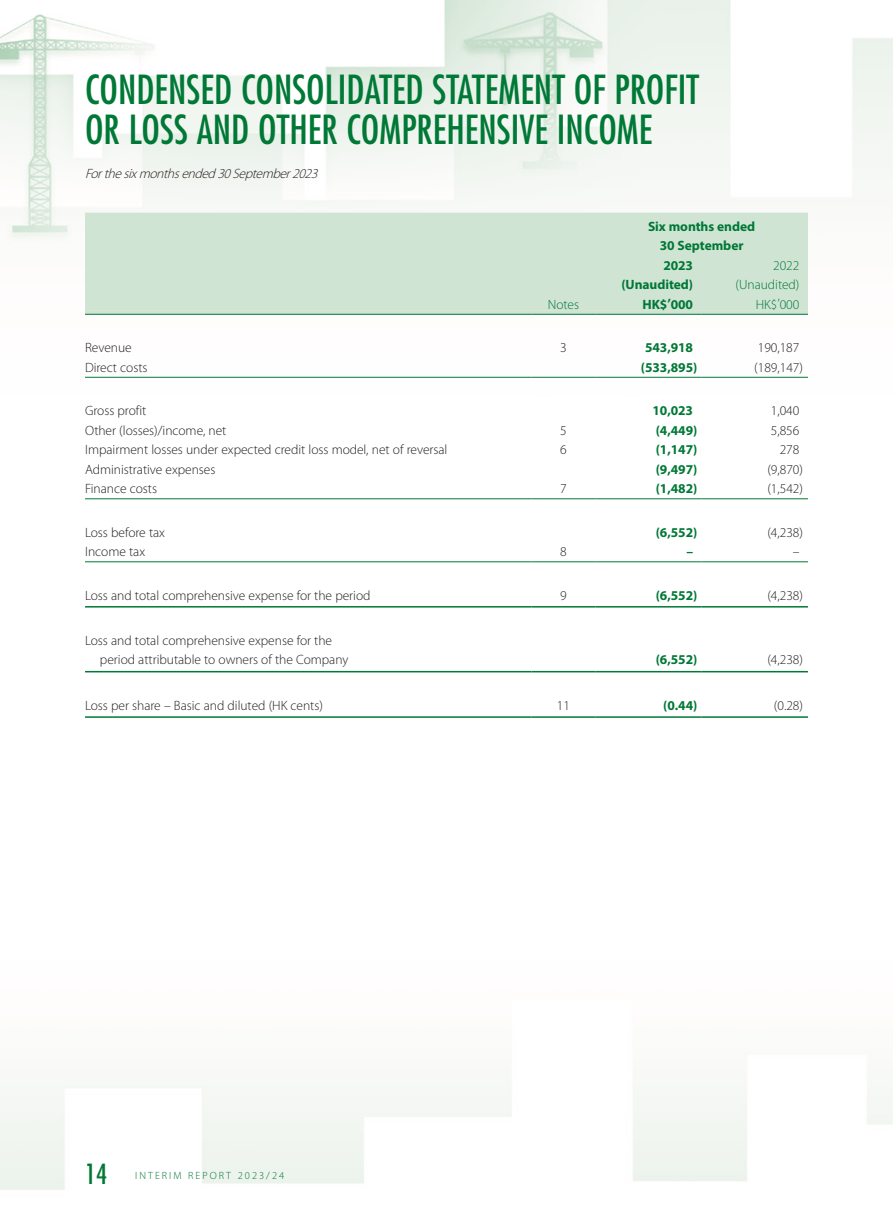
<style>
.page{position:relative;width:893px;height:1212px;background:#fff}
.page>*{position:absolute;margin:0;border:0;box-sizing:border-box;transform-origin:0 0}
.t1{font:condensed 39px/39px "Futura Std";color:#007836}
.t2{font:condensed 27px "Futura Std";color:#007836}
.Body_Text{font:300 13.5px/19.5px "Myriad Pro";letter-spacing:-.005em;color:#231f20}
.Body_Text-2{font:700 13.5px "Myriad Pro";letter-spacing:-.005em;color:#007836}
.t3{font:italic 300 13.5px "Myriad Pro";color:#231f20}
.Body_Text-3{font:300 13.5px "Myriad Pro";letter-spacing:-.005em;color:#007836}
.t4{font:300 10.5px "Myriad Pro";letter-spacing:.19em;color:#007836}
</style>
<div class="page">
<img style="left:0;top:0;width:893px;height:1190px">
<div style="left:85px;top:213px;width:723px;height:97px;background:#d0e4d4"></div>
<svg style="left:85px;top:310px;width:446px;height:4px;background:#c5decb"></svg>
<svg style="left:531px;top:310px;width:64px;height:4px"></svg>
<svg style="left:595px;top:310px;width:107px;height:4px"></svg>
<svg style="left:702px;top:310px;width:106px;height:4px"></svg>
<hr style="left:85px;top:314px;width:446px;height:1px;background:#007836">
<hr style="left:531px;top:314px;width:64px;height:1px;background:#007836">
<hr style="left:595px;top:314px;width:107px;height:1px;background:#007836">
<hr style="left:702px;top:314px;width:106px;height:1px;background:#007836">
<hr style="left:85px;top:377px;width:446px;height:1px;background:#007836">
<hr style="left:531px;top:377px;width:64px;height:1px;background:#007836">
<hr style="left:595px;top:377px;width:107px;height:1px;background:#007836">
<hr style="left:702px;top:377px;width:106px;height:1px;background:#007836">
<hr style="left:85px;top:498px;width:446px;height:1px;background:#007836">
<hr style="left:531px;top:498px;width:64px;height:1px;background:#007836">
<hr style="left:595px;top:498px;width:107px;height:1px;background:#007836">
<hr style="left:702px;top:498px;width:106px;height:1px;background:#007836">
<hr style="left:85px;top:561px;width:446px;height:1px;background:#007836">
<hr style="left:531px;top:561px;width:64px;height:1px;background:#007836">
<hr style="left:595px;top:561px;width:107px;height:1px;background:#007836">
<hr style="left:702px;top:561px;width:106px;height:1px;background:#007836">
<hr style="left:85px;top:606px;width:446px;height:1px;background:#007836">
<hr style="left:531px;top:606px;width:64px;height:1px;background:#007836">
<hr style="left:595px;top:606px;width:107px;height:1px;background:#007836">
<hr style="left:702px;top:606px;width:106px;height:1px;background:#007836">
<hr style="left:85px;top:671px;width:446px;height:1px;background:#007836">
<hr style="left:531px;top:671px;width:64px;height:1px;background:#007836">
<hr style="left:595px;top:671px;width:107px;height:1px;background:#007836">
<hr style="left:702px;top:671px;width:106px;height:1px;background:#007836">
<hr style="left:85px;top:716px;width:446px;height:2px;background:#007836">
<hr style="left:531px;top:716px;width:64px;height:2px;background:#007836">
<hr style="left:595px;top:716px;width:107px;height:2px;background:#007836">
<hr style="left:702px;top:716px;width:106px;height:2px;background:#007836">
<h1 class="t1" style="left:85px;top:70px;width:616px">CONDENSED CONSOLIDATED STATEMENT OF PROFIT<br>OR LOSS AND OTHER COMPREHENSIVE INCOME</h1>
<p class="t3" style="left:85px;top:166px;width:238px">Forthesixmonthsended30September2023</p>
<p class="Body_Text-2" style="left:648px;top:217px;width:109px">Six months ended</p>
<p class="Body_Text-2" style="left:660px;top:237px;width:85px">30 September</p>
<p class="Body_Text-2" style="left:663px;top:256px;width:31px">2023</p>
<p class="Body_Text-3" style="left:773px;top:257px;width:28px">2022</p>
<p class="Body_Text-2" style="left:621px;top:276px;width:73px">(Unaudited)</p>
<p class="Body_Text-3" style="left:736px;top:276px;width:65px">(Unaudited)</p>
<p class="Body_Text-3" style="left:548px;top:296px;width:33px">Notes</p>
<p class="Body_Text-2" style="left:642px;top:295px;width:52px">HK$’000</p>
<p class="Body_Text-3" style="left:756px;top:296px;width:45px">HK$’000</p>
<p class="Body_Text" style="left:85px;top:338px;width:48px">Revenue</p>
<p class="Body_Text" style="left:560px;top:338px;width:8px">3</p>
<p class="Body_Text-2" style="left:645px;top:339px;width:50px">543,918</p>
<p class="Body_Text" style="left:758px;top:338px;width:43px">190,187</p>
<p class="Body_Text" style="left:85px;top:357px;width:64px">Direct costs</p>
<p class="Body_Text-2" style="left:641px;top:358px;width:58px">(533,895)</p>
<p class="Body_Text" style="left:754px;top:357px;width:50px">(189,147)</p>
<p class="Body_Text" style="left:85px;top:401px;width:63px">Gross profit</p>
<p class="Body_Text-2" style="left:652px;top:402px;width:42px">10,023</p>
<p class="Body_Text" style="left:771px;top:401px;width:30px">1,040</p>
<p class="Body_Text" style="left:85px;top:420px;width:143px">Other (losses)/income, net</p>
<p class="Body_Text" style="left:560px;top:420px;width:8px">5</p>
<p class="Body_Text-2" style="left:656px;top:421px;width:43px">(4,449)</p>
<p class="Body_Text" style="left:771px;top:420px;width:30px">5,856</p>
<p class="Body_Text" style="left:85px;top:440px;width:364px">Impairment losses under expected credit loss model, net of reversal</p>
<p class="Body_Text" style="left:560px;top:440px;width:8px">6</p>
<p class="Body_Text-2" style="left:656px;top:441px;width:43px">(1,147)</p>
<p class="Body_Text" style="left:780px;top:440px;width:21px">278</p>
<p class="Body_Text" style="left:85px;top:459px;width:132px">Administrative expenses</p>
<p class="Body_Text-2" style="left:656px;top:460px;width:43px">(9,497)</p>
<p class="Body_Text" style="left:767px;top:459px;width:37px">(9,870)</p>
<p class="Body_Text" style="left:85px;top:479px;width:74px">Finance costs</p>
<p class="Body_Text" style="left:560px;top:479px;width:8px">7</p>
<p class="Body_Text-2" style="left:656px;top:480px;width:43px">(1,482)</p>
<p class="Body_Text" style="left:767px;top:479px;width:37px">(1,542)</p>
<p class="Body_Text" style="left:85px;top:522px;width:81px">Loss before tax</p>
<p class="Body_Text-2" style="left:656px;top:523px;width:43px">(6,552)</p>
<p class="Body_Text" style="left:767px;top:522px;width:37px">(4,238)</p>
<p class="Body_Text" style="left:85px;top:542px;width:62px">Income tax</p>
<p class="Body_Text" style="left:560px;top:542px;width:8px">8</p>
<p class="Body_Text-2" style="left:686px;top:543px;width:8px">–</p>
<p class="Body_Text" style="left:793px;top:542px;width:8px">–</p>
<p class="Body_Text" style="left:85px;top:585px;width:287px">Loss and total comprehensive expense for the period</p>
<p class="Body_Text" style="left:560px;top:585px;width:8px">9</p>
<p class="Body_Text-2" style="left:656px;top:586px;width:43px">(6,552)</p>
<p class="Body_Text" style="left:767px;top:585px;width:37px">(4,238)</p>
<p class="Body_Text" style="left:100px;top:630px;width:250px;text-indent:-15px">Loss and total comprehensive expense for the period attributable to owners of the Company</p>
<p class="Body_Text-2" style="left:656px;top:651px;width:43px">(6,552)</p>
<p class="Body_Text" style="left:767px;top:650px;width:37px">(4,238)</p>
<p class="Body_Text" style="left:85px;top:695px;width:239px">Loss per share – Basic and diluted (HK cents)</p>
<p class="Body_Text" style="left:557px;top:695px;width:15px">11</p>
<p class="Body_Text-2" style="left:663px;top:696px;width:36px">(0.44)</p>
<p class="Body_Text" style="left:774px;top:695px;width:31px">(0.28)</p>
<h2 class="t2" style="left:85px;top:1157px;width:24px">14</h2>
<p class="t4" style="left:135px;top:1169px;width:151px">INTERIM REPORT 2023/24</p>
</div>
